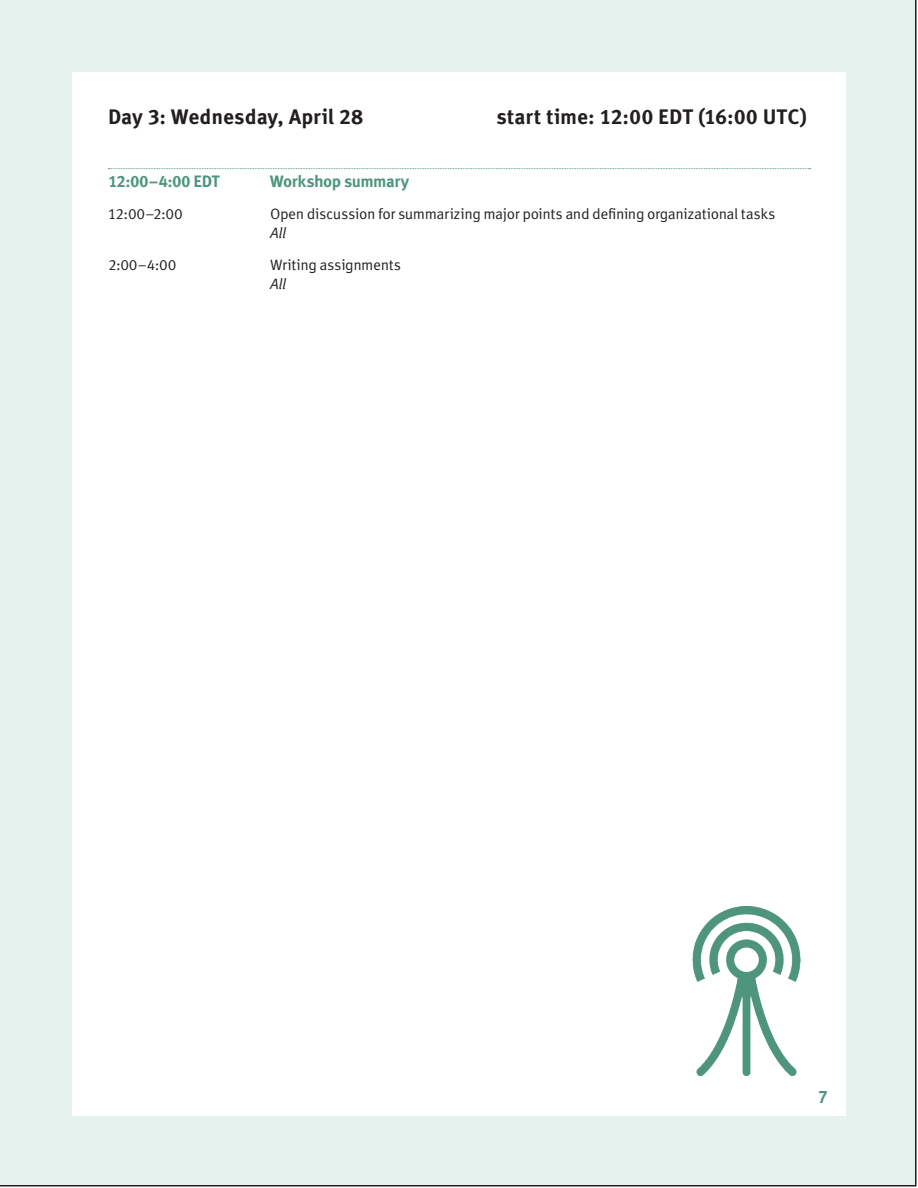
<style>
.page{position:relative;width:918px;height:1188px;background:#fff}
.page>*{position:absolute;margin:0;border:0;box-sizing:border-box;transform-origin:0 0}
.Day{font:700 21px "Meta Correspondence Pro";letter-spacing:-.005em;color:#231f20}
.t1{font:700 18px "Meta Correspondence Pro";color:#4e957c}
.Main_session{font:700 16.5px "Meta Correspondence Pro";letter-spacing:-.03em;color:#4e957c}
.Session{font:15px "Meta Correspondence Pro";letter-spacing:-.025em;color:#231f20}
.Speaker{font:italic 15px "Meta Correspondence Pro";letter-spacing:-.025em;color:#231f20}
</style>
<div class="page">
<div style="left:0;top:0;width:916px;height:1186px;background:#e5f2ed"></div>
<div style="left:72px;top:72px;width:774px;height:1044px;background:#fff"></div>
<img style="left:692px;top:906px;width:108px;height:170px">
<svg style="left:108px;top:168px;width:703px;height:1px"></svg>
<p class="Day" style="left:108px;top:100px;width:257px">Day 3: Wednesday, April 28</p>
<p class="Day" style="left:496px;top:100px;width:312px">start time: 12:00 EDT (16:00 UTC)</p>
<p class="Main_session" style="left:108px;top:168px;width:114px">12:00–4:00 EDT</p>
<p class="Main_session" style="left:270px;top:168px;width:141px">Workshop summary</p>
<p class="Session" style="left:108px;top:202px;width:76px">12:00–2:00</p>
<p class="Session" style="left:270px;top:202px;width:507px">Open discussion for summarizing major points and defining organizational tasks</p>
<p class="Speaker" style="left:270px;top:221px;width:18px">All</p>
<p class="Session" style="left:108px;top:253px;width:70px">2:00–4:00</p>
<p class="Session" style="left:270px;top:253px;width:133px">Writing assignments</p>
<p class="Speaker" style="left:270px;top:272px;width:18px">All</p>
<p class="t1" style="left:818px;top:1082px;width:12px">7</p>
</div>
